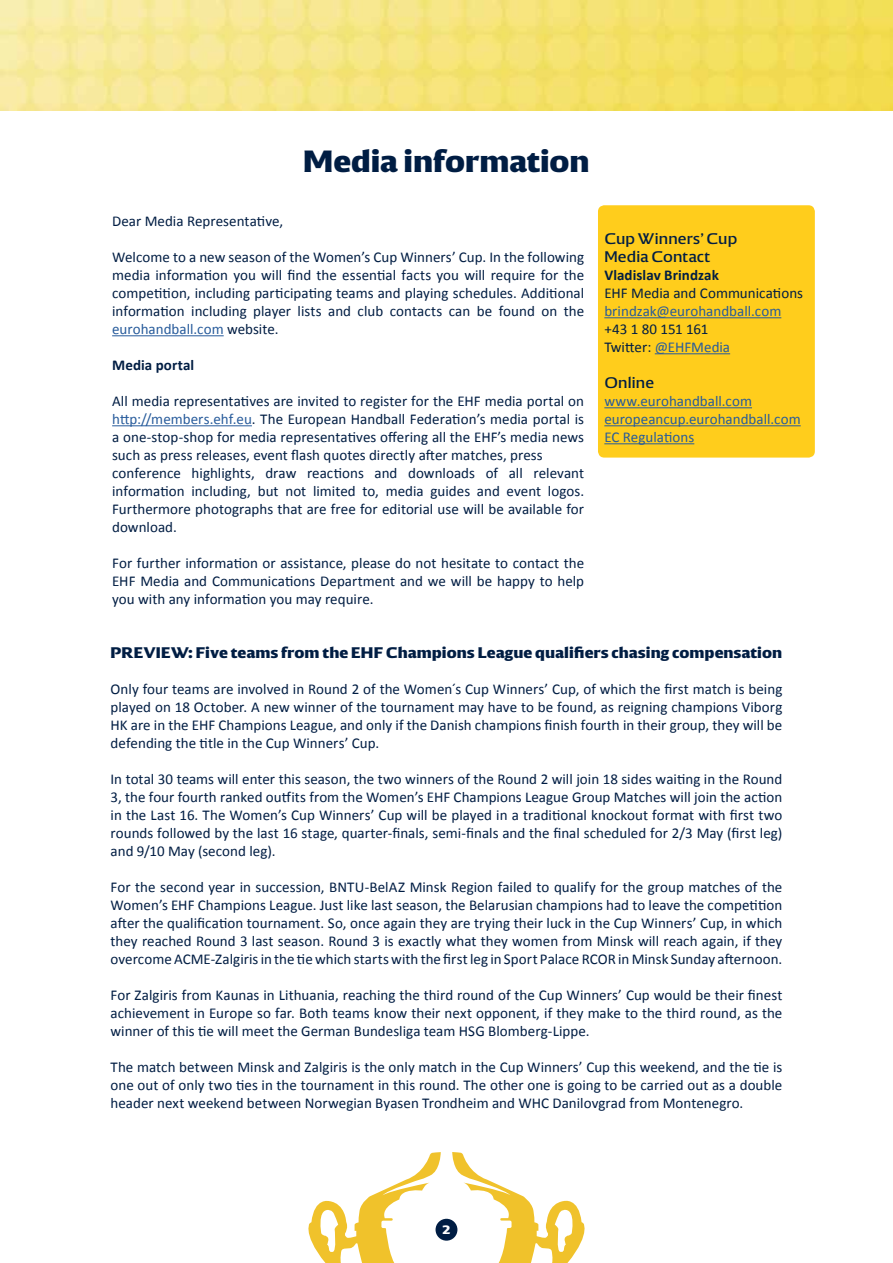
<style>
.page{position:relative;width:893px;height:1263px;background:#fff}
.page>*{position:absolute;margin:0;border:0;box-sizing:border-box;transform-origin:0 0}
.t1{font:800 30px "EHF";color:#001d43}
.t2{font:15px/18px "Calibri";color:#001d43;text-align:justify}
.t3{font:15px/18px "Calibri";color:#275b9b}
.t4{font:800 15px "EHF";letter-spacing:.01em;color:#001d43}
.t5{font:15px/18px "EHF";letter-spacing:.01em;color:#001d43}
.t6{font:700 15px "Calibri";letter-spacing:.005em;color:#001d43}
.t7{font:800 12px "EHF";color:#fff}
.s1{color:#275b9b}
</style>
<div class="page">
<img style="left:0;top:0;width:893px;height:111px">
<svg style="left:308px;top:1152px;width:133px;height:111px"></svg>
<svg style="left:452px;top:1152px;width:133px;height:111px"></svg>
<div style="left:436px;top:1219px;width:21px;height:22px;background:#001d43;border-radius:50%"></div>
<hr style="left:112px;top:335px;width:112px;height:1px;background:#275b9b">
<hr style="left:112px;top:425px;width:140px;height:1px;background:#275b9b">
<div style="left:598px;top:205px;width:217px;height:253px;background:#ffcd1c;border-radius:6px"></div>
<hr style="left:604px;top:317px;width:177px;height:1px;background:#275b9b">
<hr style="left:655px;top:353px;width:75px;height:1px;background:#275b9b">
<hr style="left:604px;top:407px;width:148px;height:1px;background:#275b9b">
<hr style="left:604px;top:425px;width:197px;height:1px;background:#275b9b">
<hr style="left:604px;top:443px;width:90px;height:1px;background:#275b9b">
<h1 class="t1" style="left:303px;top:144px;width:288px">Media information</h1>
<p class="t2" style="left:112px;top:211px;width:172px">Dear Media Representative,</p>
<p class="t2" style="left:112px;top:247px;width:473px">Welcome to a new season of the Women’s Cup Winners’ Cup. In the following media information you will find the essential facts you will require for the competition, including participating teams and playing schedules. Additional information including player lists and club contacts can be found on the <span class="s1">eurohandball.com</span> website.</p>
<p class="t6" style="left:112px;top:356px;width:84px">Media portal</p>
<p class="t2" style="left:112px;top:391px;width:473px;text-align:left">All media representatives are invited to register for the EHF media portal on <span class="s1">http://members.ehf.eu</span>. The European Handball Federation’s media portal is a one-stop-shop for media representatives offering all the EHF’s media news such as press releases, event flash quotes directly after matches, press conference highlights, draw reactions and downloads of all relevant information including, but not limited to, media guides and event logos.<br>Furthermore photographs that are free for editorial use will be available for download.</p>
<p class="t2" style="left:112px;top:553px;width:473px">For further information or assistance, please do not hesitate to contact the EHF Media and Communications Department and we will be happy to help you with any information you may require.</p>
<p class="t5" style="left:604px;top:230px;width:134px">Cup Winners’ Cup<br>Media Contact</p>
<p class="t6" style="left:604px;top:266px;width:116px">Vladislav Brindzak</p>
<p class="t2" style="left:604px;top:283px;width:200px">EHF Media and Communications</p>
<p class="t3" style="left:604px;top:301px;width:178px">brindzak@eurohandball.com</p>
<p class="t2" style="left:604px;top:319px;width:127px">+43 1 80 151 161<br>Twitter: <span class="s1">@EHFMedia</span></p>
<p class="t5" style="left:604px;top:374px;width:51px">Online</p>
<p class="t3" style="left:604px;top:391px;width:198px">www.eurohandball.com europeancup.eurohandball.com<br>EC Regulations</p>
<p class="t4" style="left:111px;top:644px;width:673px">PREVIEW: Five teams from the EHF Champions League qualifiers chasing compensation</p>
<p class="t2" style="left:111px;top:679px;width:673px">Only four teams are involved in Round 2 of the Women´s Cup Winners’ Cup, of which the first match is being played on 18 October. A new winner of the tournament may have to be found, as reigning champions Viborg HK are in the EHF Champions League, and only if the Danish champions finish fourth in their group, they will be defending the title in the Cup Winners’ Cup.</p>
<p class="t2" style="left:111px;top:769px;width:673px">In total 30 teams will enter this season, the two winners of the Round 2 will join 18 sides waiting in the Round 3, the four fourth ranked outfits from the Women’s EHF Champions League Group Matches will join the action in the Last 16. The Women’s Cup Winners’ Cup will be played in a traditional knockout format with first two rounds followed by the last 16 stage, quarter-finals, semi-finals and the final scheduled for 2/3 May (first leg) and 9/10 May (second leg).</p>
<p class="t2" style="left:111px;top:877px;width:673px">For the second year in succession, BNTU-BelAZ Minsk Region failed to qualify for the group matches of the Women’s EHF Champions League. Just like last season, the Belarusian champions had to leave the competition after the qualification tournament. So, once again they are trying their luck in the Cup Winners’ Cup, in which they reached Round 3 last season. Round 3 is exactly what they women from Minsk will reach again, if they overcome ACME-Zalgiris in the tie which starts with the first leg in Sport Palace RCOR in Minsk Sunday afternoon.</p>
<p class="t2" style="left:111px;top:985px;width:673px">For Zalgiris from Kaunas in Lithuania, reaching the third round of the Cup Winners’ Cup would be their finest achievement in Europe so far. Both teams know their next opponent, if they make to the third round, as the winner of this tie will meet the German Bundesliga team HSG Blomberg-Lippe.</p>
<p class="t2" style="left:111px;top:1057px;width:673px">The match between Minsk and Zalgiris is the only match in the Cup Winners’ Cup this weekend, and the tie is one out of only two ties in the tournament in this round. The other one is going to be carried out as a double header next weekend between Norwegian Byasen Trondheim and WHC Danilovgrad from Montenegro.</p>
<p class="t7" style="left:442px;top:1223px;width:10px">2</p>
</div>
